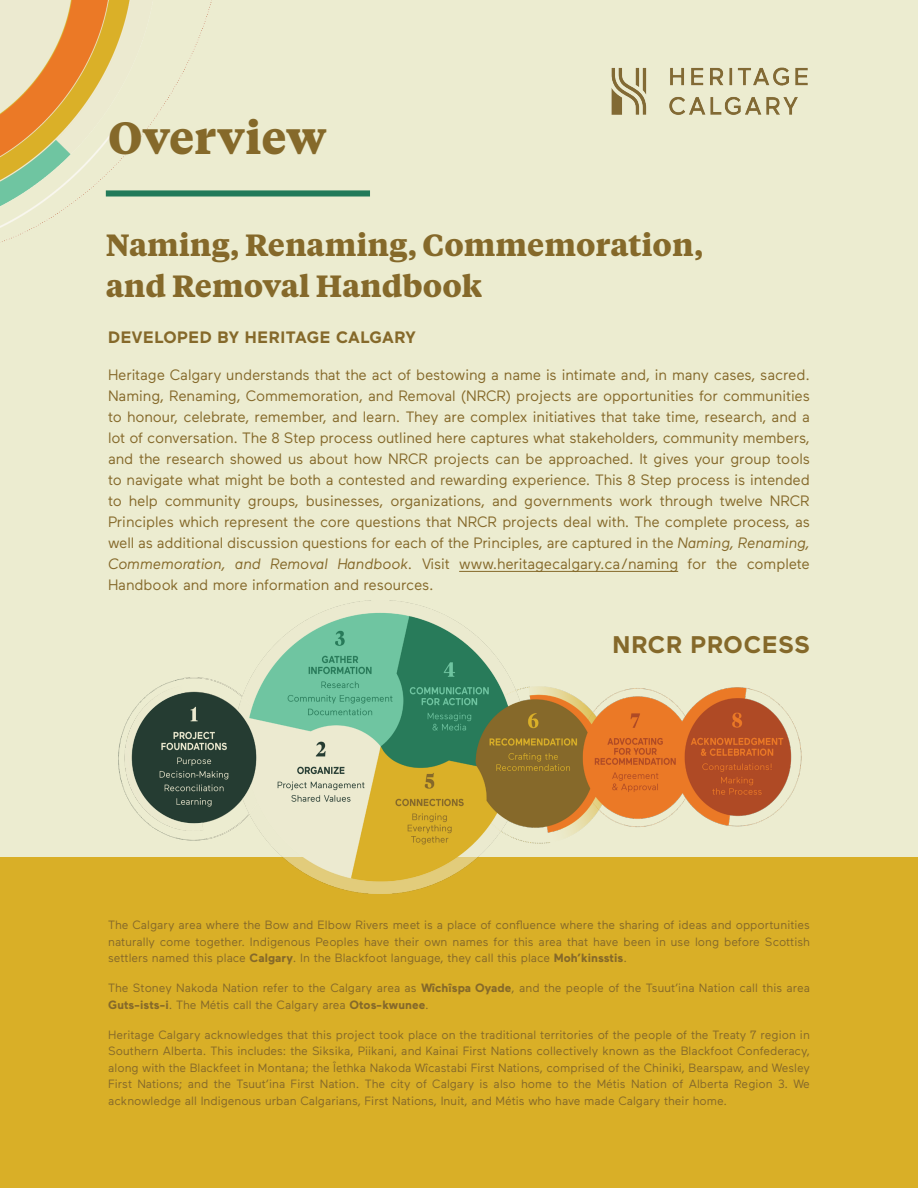
<style>
.page{position:relative;width:918px;height:1188px;background:#ececd0}
.page>*{position:absolute;margin:0;border:0;box-sizing:border-box;transform-origin:0 0}
.main_title{font:700 45px "Tiempos Text";color:#85692a}
.main_title-2{font:700 30.6px/40.8px "Tiempos Text";color:#85692a}
.t1{font:700 24px "Maax";letter-spacing:.03em;color:#85692a}
.main_paragraph{font:700 16.5px "Maax";letter-spacing:.03em;color:#85692a}
.main_paragraph-2{font:15px/21px "Maax";letter-spacing:-.01em;color:#85692a;text-align:justify}
.main_paragraph-3{font:12px/16.5px "Maax";color:#85692a;text-align:justify}
.s1{font-style:italic}
.s2{font-weight:700}
</style>
<div class="page">
<div style="left:0;top:858px;width:918px;height:330px;background:#d9af27"></div>
<hr style="left:459px;top:571px;width:219px;height:1px;background:#85692a">
<img style="left:611px;top:67px;width:197px;height:48px">
<img style="left:0;top:0;width:212px;height:242px">
<div style="left:106px;top:190px;width:264px;height:7px;background:#227a59"></div>
<img style="left:108px;top:600px;width:702px;height:294px">
<p class="main_title" style="left:108px;top:107px;width:220px">Overview</p>
<p class="main_title-2" style="left:106px;top:223px;width:599px">Naming, Renaming, Commemoration, and Removal Handbook</p>
<p class="main_paragraph" style="left:108px;top:328px;width:309px">DEVELOPED BY HERITAGE CALGARY</p>
<p class="main_paragraph-2" style="left:108px;top:364px;width:704px">Heritage Calgary understands that the act of bestowing a name is intimate and, in many cases, sacred.<br>Naming, Renaming, Commemoration, and Removal (NRCR) projects are opportunities for communities to honour, celebrate, remember, and learn. They are complex initiatives that take time, research, and a lot of conversation. The 8 Step process outlined here captures what stakeholders, community members, and the research showed us about how NRCR projects can be approached. It gives your group tools to navigate what might be both a contested and rewarding experience. This 8 Step process is intended to help community groups, businesses, organizations, and governments work through twelve NRCR Principles which represent the core questions that NRCR projects deal with. The complete process, as well as additional discussion questions for each of the Principles, are captured in the <span class="s1">Naming, Renaming, Commemoration, and Removal Handbook.</span> Visit www.heritagecalgary.ca/naming for the complete Handbook and more information and resources.</p>
<p class="t1" style="left:612px;top:632px;width:199px">NRCR PROCESS</p>
<p class="main_paragraph-3" style="left:108px;top:917px;width:703px">The Calgary area where the Bow and Elbow Rivers meet is a place of confluence where the sharing of ideas and opportunities naturally come together. Indigenous Peoples have their own names for this area that have been in use long before Scottish settlers named this place <span class="s2">Calgary</span>. In the Blackfoot language, they call this place <span class="s2">Moh’kinsstis</span>.</p>
<p class="main_paragraph-3" style="left:108px;top:980px;width:703px">The Stoney Nakoda Nation refer to the Calgary area as <span class="s2">Wîchîspa Oyade</span>, and the people of the Tsuut’ina Nation call this area<br><span class="s2">Guts-ists-i</span>. The Métis call the Calgary area <span class="s2">Otos-kwunee</span>.</p>
<p class="main_paragraph-3" style="left:108px;top:1027px;width:703px">Heritage Calgary acknowledges that this project took place on the traditional territories of the people of the Treaty 7 region in Southern Alberta. This includes: the Siksika, Piikani, and Kainai First Nations collectively known as the Blackfoot Confederacy, along with the Blackfeet in Montana; the Îethka Nakoda Wîcastabi First Nations, comprised of the Chiniki, Bearspaw, and Wesley First Nations; and the Tsuut’ina First Nation. The city of Calgary is also home to the Métis Nation of Alberta Region 3. We acknowledge all Indigenous urban Calgarians, First Nations, Inuit, and Métis who have made Calgary their home.</p>
</div>
